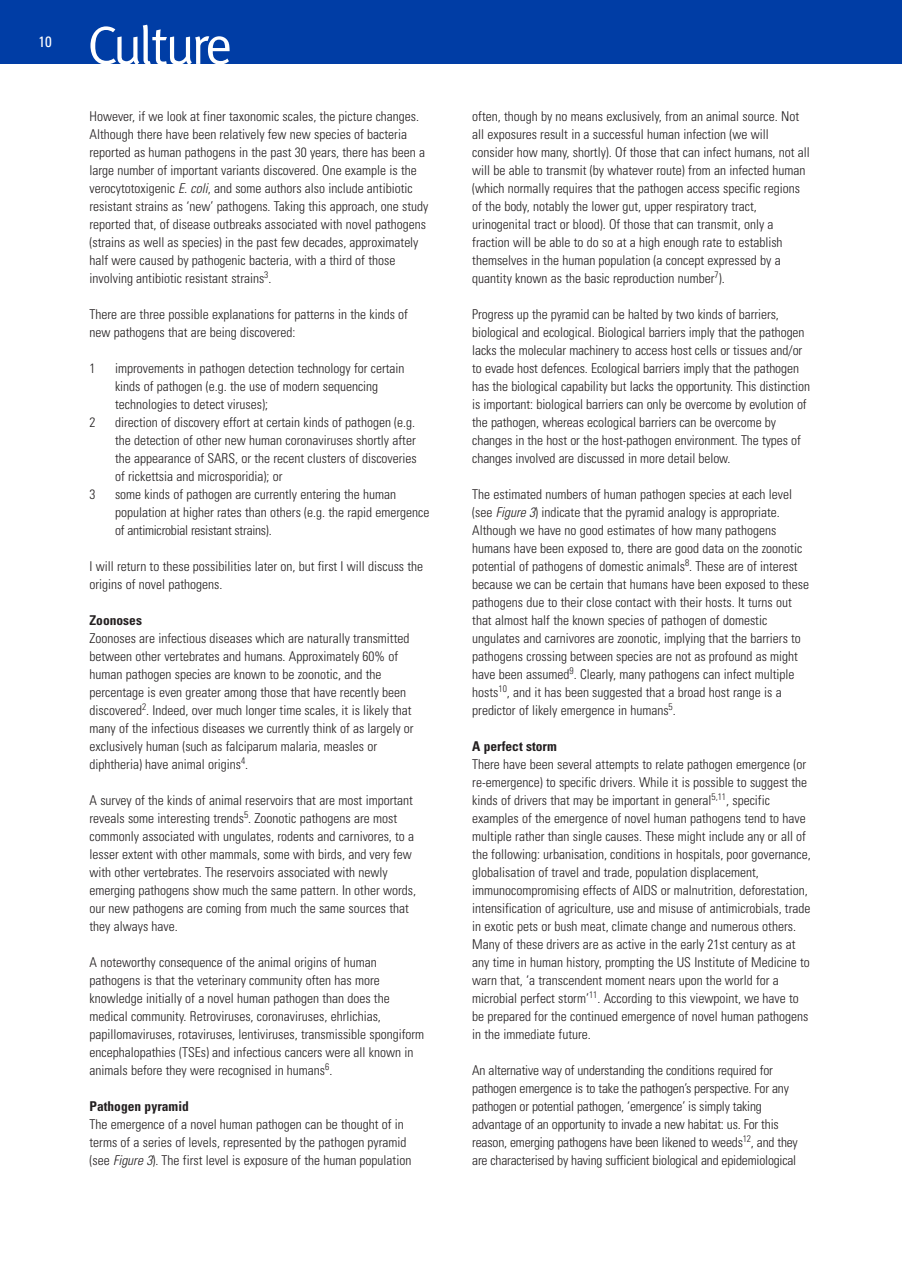
<style>
.page{position:relative;width:902px;height:1272px;background:#fff}
.page>*{position:absolute;margin:0;border:0;box-sizing:border-box;transform-origin:0 0}
.t1{font:54px "Meta";letter-spacing:-.055em;color:#fff}
.t2{font:condensed 15px "Univers";color:#fff}
.t3{font:300 condensed 13.5px/18px "Univers";color:#231f20}
.t4{font:700 condensed 13.5px "Univers";color:#231f20}
.s1{font-style:italic}
</style>
<div class="page">
<div style="left:0;top:0;width:902px;height:64px;background:#003da5"></div>
<p class="t2" style="left:39px;top:36px;width:15px">10</p>
<h1 class="t1" style="left:88px;top:14px;width:146px">Culture</h1>
<p class="t3" style="left:90px;top:108px;width:340px">However, if we look at finer taxonomic scales, the picture changes.<br>Although there have been relatively few new species of bacteria reported as human pathogens in the past 30 years, there has been a large number of important variants discovered. One example is the verocytotoxigenic <span class="s1">E. coli</span>, and some authors also include antibiotic resistant strains as ‘new’ pathogens. Taking this approach, one study reported that, of disease outbreaks associated with novel pathogens (strains as well as species) in the past few decades, approximately half were caused by pathogenic bacteria, with a third of those involving antibiotic resistant strains<sup>3</sup>.</p>
<p class="t3" style="left:90px;top:306px;width:320px">There are three possible explanations for patterns in the kinds of new pathogens that are being discovered:</p>
<p class="t3" style="left:90px;top:360px;width:7px">1</p>
<p class="t3" style="left:115px;top:360px;width:291px">improvements in pathogen detection technology for certain kinds of pathogen (e.g. the use of modern sequencing technologies to detect viruses);</p>
<p class="t3" style="left:90px;top:414px;width:7px">2</p>
<p class="t3" style="left:115px;top:414px;width:303px;text-align:justify">direction of discovery effort at certain kinds of pathogen (e.g. the detection of other new human coronaviruses shortly after the appearance of SARS, or the recent clusters of discoveries of rickettsia and microsporidia); or</p>
<p class="t3" style="left:90px;top:486px;width:7px">3</p>
<p class="t3" style="left:115px;top:486px;width:316px">some kinds of pathogen are currently entering the human population at higher rates than others (e.g. the rapid emergence of antimicrobial resistant strains).</p>
<p class="t3" style="left:90px;top:558px;width:335px">I will return to these possibilities later on, but first I will discuss the origins of novel pathogens.</p>
<p class="t4" style="left:90px;top:615px;width:54px">Zoonoses</p>
<p class="t3" style="left:90px;top:630px;width:326px">Zoonoses are infectious diseases which are naturally transmitted between other vertebrates and humans. Approximately 60% of human pathogen species are known to be zoonotic, and the percentage is even greater among those that have recently been discovered<sup>2</sup>. Indeed, over much longer time scales, it is likely that many of the infectious diseases we currently think of as largely or exclusively human (such as falciparum malaria, measles or diphtheria) have animal origins<sup>4</sup>.</p>
<p class="t3" style="left:90px;top:792px;width:328px">A survey of the kinds of animal reservoirs that are most important reveals some interesting trends<sup>5</sup>. Zoonotic pathogens are most commonly associated with ungulates, rodents and carnivores, to a lesser extent with other mammals, some with birds, and very few with other vertebrates. The reservoirs associated with newly emerging pathogens show much the same pattern. In other words, our new pathogens are coming from much the same sources that they always have.</p>
<p class="t3" style="left:90px;top:954px;width:336px">A noteworthy consequence of the animal origins of human pathogens is that the veterinary community often has more knowledge initially of a novel human pathogen than does the medical community. Retroviruses, coronaviruses, ehrlichias, papillomaviruses, rotaviruses, lentiviruses, transmissible spongiform encephalopathies (TSEs) and infectious cancers were all known in animals before they were recognised in humans<sup>6</sup>.</p>
<p class="t4" style="left:90px;top:1101px;width:101px">Pathogen pyramid</p>
<p class="t3" style="left:90px;top:1116px;width:323px">The emergence of a novel human pathogen can be thought of in terms of a series of levels, represented by the pathogen pyramid (see <span class="s1">Figure 3</span>). The first level is exposure of the human population</p>
<p class="t3" style="left:472px;top:108px;width:339px">often, though by no means exclusively, from an animal source. Not all exposures result in a successful human infection (we will consider how many, shortly). Of those that can infect humans, not all will be able to transmit (by whatever route) from an infected human (which normally requires that the pathogen access specific regions of the body, notably the lower gut, upper respiratory tract, urinogenital tract or blood). Of those that can transmit, only a fraction will be able to do so at a high enough rate to establish themselves in the human population (a concept expressed by a quantity known as the basic reproduction number<sup>7</sup>).</p>
<p class="t3" style="left:472px;top:306px;width:339px">Progress up the pyramid can be halted by two kinds of barriers, biological and ecological. Biological barriers imply that the pathogen lacks the molecular machinery to access host cells or tissues and/or to evade host defences. Ecological barriers imply that the pathogen has the biological capability but lacks the opportunity. This distinction is important: biological barriers can only be overcome by evolution of the pathogen, whereas ecological barriers can be overcome by changes in the host or the host-pathogen environment. The types of changes involved are discussed in more detail below.</p>
<p class="t3" style="left:472px;top:486px;width:338px">The estimated numbers of human pathogen species at each level (see <span class="s1">Figure 3</span>) indicate that the pyramid analogy is appropriate.<br>Although we have no good estimates of how many pathogens humans have been exposed to, there are good data on the zoonotic potential of pathogens of domestic animals<sup>8</sup>. These are of interest because we can be certain that humans have been exposed to these pathogens due to their close contact with their hosts. It turns out that almost half the known species of pathogen of domestic ungulates and carnivores are zoonotic, implying that the barriers to pathogens crossing between species are not as profound as might have been assumed<sup>9</sup>. Clearly, many pathogens can infect multiple hosts<sup>10</sup>, and it has been suggested that a broad host range is a predictor of likely emergence in humans<sup>5</sup>.</p>
<p class="t4" style="left:472px;top:741px;width:86px">A perfect storm</p>
<p class="t3" style="left:472px;top:756px;width:340px">There have been several attempts to relate pathogen emergence (or re-emergence) to specific drivers. While it is possible to suggest the kinds of drivers that may be important in general<sup>5,11</sup>, specific examples of the emergence of novel human pathogens tend to have multiple rather than single causes. These might include any or all of the following: urbanisation, conditions in hospitals, poor governance, globalisation of travel and trade, population displacement, immunocompromising effects of AIDS or malnutrition, deforestation, intensification of agriculture, use and misuse of antimicrobials, trade in exotic pets or bush meat, climate change and numerous others.<br>Many of these drivers are as active in the early 21st century as at any time in human history, prompting the US Institute of Medicine to warn that, ‘a transcendent moment nears upon the world for a microbial perfect storm’<sup>11</sup>. According to this viewpoint, we have to be prepared for the continued emergence of novel human pathogens in the immediate future.</p>
<p class="t3" style="left:472px;top:1062px;width:327px">An alternative way of understanding the conditions required for pathogen emergence is to take the pathogen’s perspective. For any pathogen or potential pathogen, ‘emergence’ is simply taking advantage of an opportunity to invade a new habitat: us. For this reason, emerging pathogens have been likened to weeds<sup>12</sup>, and they are characterised by having sufficient biological and epidemiological</p>
</div>
